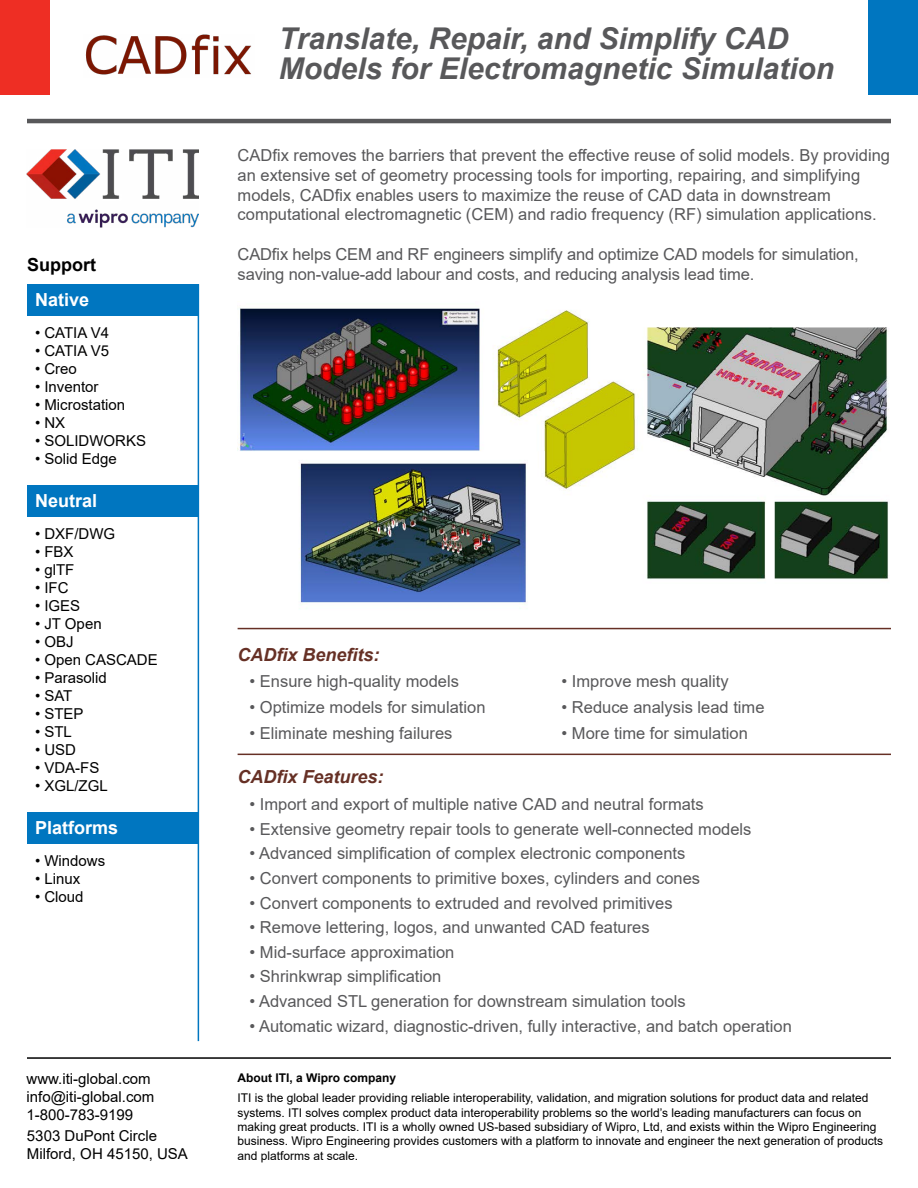
<style>
.page{position:relative;width:918px;height:1188px;background:#fff}
.page>*{position:absolute;margin:0;border:0;box-sizing:border-box;transform-origin:0 0}
.t1{font:italic 700 30px/30px "Arial";color:#58585a}
.t2{font:italic 700 18px "Arial";color:#663025}
.t3{font:700 18px "Arial";color:#fff}
.t4{font:700 18px "Arial";color:#000}
.t5{font:16.5px/19.8px "Arial";color:#58585a}
.t6{font:15px/18px "Arial";color:#000}
.t7{font:12px/14.4px "Arial";color:#000}
.t8{font:700 12px "Arial";color:#000}
</style>
<div class="page">
<div style="left:0;top:0;width:50px;height:94px;background:#ee2e24"></div>
<div style="left:868px;top:0;width:50px;height:94px;background:#0076c0"></div>
<hr style="left:27px;top:119px;width:864px;height:4px;background:#58585a">
<div style="left:27px;top:284px;width:171px;height:31px;background:#0076c0"></div>
<hr style="left:27px;top:1057px;width:864px;height:2px;background:#000">
<div style="left:27px;top:485px;width:171px;height:32px;background:#0076c0"></div>
<div style="left:27px;top:812px;width:171px;height:31px;background:#0076c0"></div>
<hr style="left:238px;top:628px;width:653px;height:1px;background:#663025">
<img style="left:27px;top:149px;width:171px;height:79px">
<hr style="left:198px;top:284px;width:1px;height:757px;background:#0076c0">
<img style="left:85px;top:34px;width:166px;height:41px">
<img style="left:238px;top:308px;width:651px;height:297px">
<hr style="left:238px;top:754px;width:653px;height:1px;background:#663025">
<p class="t4" style="left:27px;top:252px;width:70px">Support</p>
<p class="t3" style="left:35px;top:287px;width:56px">Native</p>
<p class="t6" style="left:35px;top:324px;width:76px">• CATIA V4</p>
<p class="t6" style="left:35px;top:342px;width:76px">• CATIA V5</p>
<p class="t6" style="left:35px;top:360px;width:43px">• Creo</p>
<p class="t6" style="left:35px;top:378px;width:65px">• Inventor</p>
<p class="t6" style="left:35px;top:396px;width:92px">• Microstation</p>
<p class="t6" style="left:35px;top:414px;width:32px">• NX</p>
<p class="t6" style="left:35px;top:432px;width:113px">• SOLIDWORKS</p>
<p class="t6" style="left:35px;top:450px;width:83px">• Solid Edge</p>
<p class="t3" style="left:35px;top:488px;width:64px">Neutral</p>
<p class="t6" style="left:35px;top:525px;width:82px">• DXF/DWG</p>
<p class="t6" style="left:35px;top:543px;width:40px">• FBX</p>
<p class="t6" style="left:35px;top:561px;width:41px">• glTF</p>
<p class="t6" style="left:35px;top:579px;width:35px">• IFC</p>
<p class="t6" style="left:35px;top:597px;width:47px">• IGES</p>
<p class="t6" style="left:35px;top:615px;width:68px">• JT Open</p>
<p class="t6" style="left:35px;top:633px;width:40px">• OBJ</p>
<p class="t6" style="left:35px;top:651px;width:124px">• Open CASCADE</p>
<p class="t6" style="left:35px;top:669px;width:73px">• Parasolid</p>
<p class="t6" style="left:35px;top:687px;width:39px">• SAT</p>
<p class="t6" style="left:35px;top:705px;width:50px">• STEP</p>
<p class="t6" style="left:35px;top:723px;width:38px">• STL</p>
<p class="t6" style="left:35px;top:741px;width:43px">• USD</p>
<p class="t6" style="left:35px;top:759px;width:66px">• VDA-FS</p>
<p class="t6" style="left:35px;top:777px;width:74px">• XGL/ZGL</p>
<p class="t3" style="left:35px;top:815px;width:85px">Platforms</p>
<p class="t6" style="left:35px;top:852px;width:72px">• Windows</p>
<p class="t6" style="left:35px;top:870px;width:47px">• Linux</p>
<p class="t6" style="left:35px;top:888px;width:50px">• Cloud</p>
<p class="t6" style="left:27px;top:1070px;width:129px">www.iti-global.com info@iti-global.com<br>1-800-783-9199</p>
<p class="t6" style="left:27px;top:1126px;width:162px">5303 DuPont Circle<br>Milford, OH 45150, USA</p>
<h1 class="t1" style="left:279px;top:24px;width:557px">Translate, Repair, and Simplify CAD<br>Models for Electromagnetic Simulation</h1>
<p class="t5" style="left:238px;top:145px;width:654px">CADfix removes the barriers that prevent the effective reuse of solid models. By providing an extensive set of geometry processing tools for importing, repairing, and simplifying models, CADfix enables users to maximize the reuse of CAD data in downstream computational electromagnetic (CEM) and radio frequency (RF) simulation applications.</p>
<p class="t5" style="left:238px;top:244px;width:623px">CADfix helps CEM and RF engineers simplify and optimize CAD models for simulation, saving non-value-add labour and costs, and reducing analysis lead time.</p>
<p class="t2" style="left:238px;top:643px;width:144px">CADfix Benefits:</p>
<p class="t5" style="left:250px;top:671px;width:211px">• Ensure high-quality models</p>
<p class="t5" style="left:562px;top:671px;width:169px">• Improve mesh quality</p>
<p class="t5" style="left:250px;top:697px;width:237px">• Optimize models for simulation</p>
<p class="t5" style="left:562px;top:697px;width:204px">• Reduce analysis lead time</p>
<p class="t5" style="left:250px;top:723px;width:204px">• Eliminate meshing failures</p>
<p class="t5" style="left:562px;top:723px;width:188px">• More time for simulation</p>
<p class="t2" style="left:238px;top:764px;width:148px">CADfix Features:</p>
<p class="t5" style="left:250px;top:794px;width:456px">• Import and export of multiple native CAD and neutral formats</p>
<p class="t5" style="left:250px;top:819px;width:503px">• Extensive geometry repair tools to generate well-connected models</p>
<p class="t5" style="left:250px;top:844px;width:437px">• Advanced simplification of complex electronic components</p>
<p class="t5" style="left:250px;top:868px;width:452px">• Convert components to primitive boxes, cylinders and cones</p>
<p class="t5" style="left:250px;top:893px;width:425px">• Convert components to extruded and revolved primitives</p>
<p class="t5" style="left:250px;top:917px;width:402px">• Remove lettering, logos, and unwanted CAD features</p>
<p class="t5" style="left:250px;top:942px;width:206px">• Mid-surface approximation</p>
<p class="t5" style="left:250px;top:967px;width:193px">• Shrinkwrap simplification</p>
<p class="t5" style="left:250px;top:991px;width:438px">• Advanced STL generation for downstream simulation tools</p>
<p class="t5" style="left:250px;top:1016px;width:544px">• Automatic wizard, diagnostic-driven, fully interactive, and batch operation</p>
<p class="t8" style="left:238px;top:1069px;width:160px">About ITI, a Wipro company</p>
<p class="t7" style="left:238px;top:1091px;width:647px">ITI is the global leader providing reliable interoperability, validation, and migration solutions for product data and related systems. ITI solves complex product data interoperability problems so the world’s leading manufacturers can focus on making great products. ITI is a wholly owned US-based subsidiary of Wipro, Ltd, and exists within the Wipro Engineering business. Wipro Engineering provides customers with a platform to innovate and engineer the next generation of products and platforms at scale.</p>
</div>
